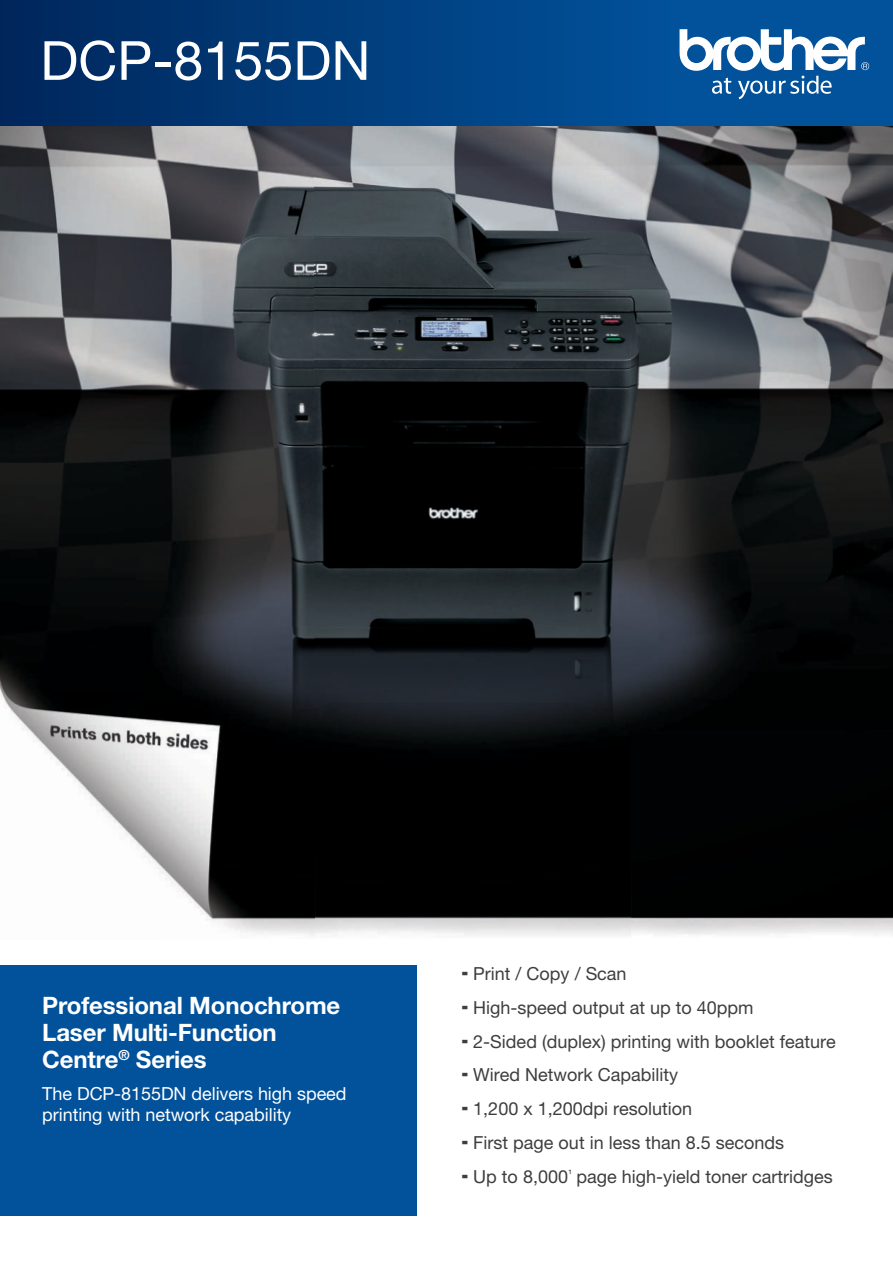
<style>
.page{position:relative;width:893px;height:1263px;background:#fff}
.page>*{position:absolute;margin:0;border:0;box-sizing:border-box;transform-origin:0 0}
.t1{font:54px "Helvetica Neue LT Std";color:#fff}
.t2{font:700 24px/27px "Helvetica Neue";letter-spacing:-.005em;color:#fff}
.t3{font:18px/33.8px "Helvetica Neue";color:#3e3e3f}
.t4{font:18px/21px "Helvetica Neue";letter-spacing:-.005em;color:#fff}
</style>
<div class="page">
<img style="left:0;top:125px;width:629px;height:190px">
<img style="left:629px;top:125px;width:264px;height:605px">
<img style="left:0;top:315px;width:632px;height:621px">
<img style="left:631px;top:730px;width:262px;height:206px">
<div style="left:0;top:0;width:680px;height:125px;background:linear-gradient(to right,#00265b,#01529c)"></div>
<div style="left:679px;top:0;width:214px;height:125px;background:#01519b"></div>
<svg style="left:679px;top:29px;width:190px;height:70px"></svg>
<div style="left:0;top:965px;width:416px;height:251px;background:#01519b"></div>
<h1 class="t1" style="left:40px;top:28px;width:332px">DCP-8155DN</h1>
<h2 class="t2" style="left:42px;top:991px;width:300px">Professional Monochrome<br>Laser Multi-Function<br>Centre<sup>®</sup> Series</h2>
<p class="t4" style="left:42px;top:1083px;width:306px">The DCP-8155DN delivers high speed printing with network capability</p>
<p class="t3" style="left:473px;top:956px;width:364px">Print / Copy / Scan<br>High-speed output at up to 40ppm<br>2-Sided (duplex) printing with booklet feature Wired Network Capability<br>1,200 x 1,200dpi resolution<br>First page out in less than 8.5 seconds<br>Up to 8,000<sup>¹</sup> page high-yield toner cartridges</p>
</div>
